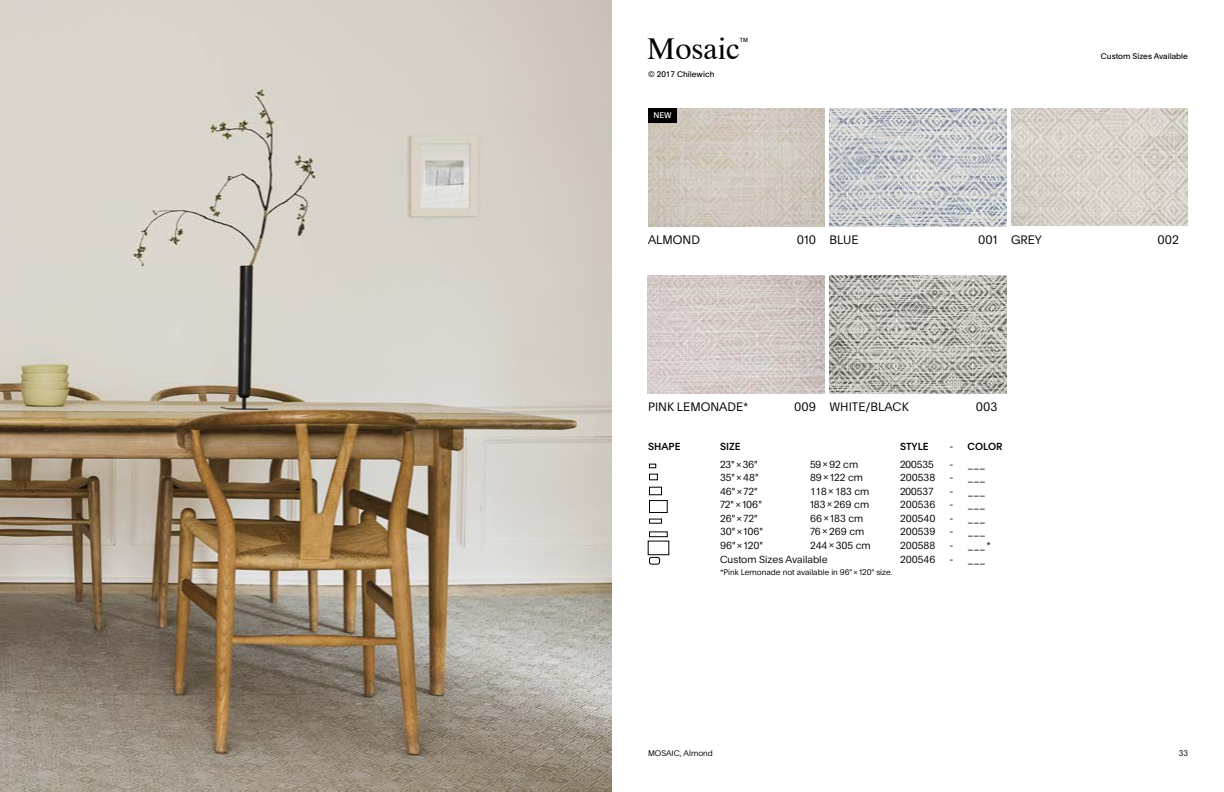
<style>
.page{position:relative;width:1224px;height:792px;background:#fff}
.page>*{position:absolute;margin:0;border:0;box-sizing:border-box;transform-origin:0 0}
.t1{font:30px "Dutch 801 BT";color:#000}
.t2{font:300 12px "Plain";color:#000}
.t3{font:300 10px "Plain";color:#000}
.t4{font:500 10px "Plain";color:#000}
.t5{font:300 8px "Plain";color:#000}
.t6{font:8px "Plain";color:#000}
.t7{font:8px "Plain";color:#fff}
.s1{font-weight:300}
</style>
<div class="page">
<img style="left:830px;top:108px;width:176px;height:118px">
<img style="left:648px;top:108px;width:177px;height:118px">
<img style="left:648px;top:275px;width:177px;height:118px">
<img style="left:1011px;top:108px;width:177px;height:118px">
<img style="left:830px;top:275px;width:176px;height:118px">
<img style="left:0;top:0;width:612px;height:792px">
<svg style="left:649px;top:464px;width:7px;height:4px"></svg>
<div style="left:649px;top:474px;width:9px;height:6px;border:1px solid #000"></div>
<div style="left:649px;top:487px;width:13px;height:8px;border:1px solid #000"></div>
<div style="left:649px;top:500px;width:18px;height:13px;border:1px solid #000"></div>
<div style="left:649px;top:519px;width:13px;height:4px;border:1px solid #000"></div>
<div style="left:649px;top:532px;width:18px;height:5px;border:1px solid #000"></div>
<div style="left:648px;top:541px;width:21px;height:14px;border:1px solid #000"></div>
<svg style="left:649px;top:557px;width:11px;height:8px"></svg>
<div style="left:648px;top:108px;width:29px;height:14px;background:#000"></div>
<h1 class="t1" style="left:647px;top:30px;width:94px">Mosaic</h1>
<p class="t3" style="left:739px;top:34px;width:10px">™</p>
<p class="t6" style="left:648px;top:68px;width:68px">© 2017 Chilewich</p>
<p class="t7" style="left:653px;top:110px;width:20px">NEW</p>
<p class="t6" style="left:1101px;top:50px;width:89px">Custom Sizes Available</p>
<p class="t2" style="left:648px;top:231px;width:54px">ALMOND</p>
<p class="t2" style="left:797px;top:231px;width:63px">010 BLUE</p>
<p class="t2" style="left:978px;top:231px;width:21px">001</p>
<p class="t2" style="left:1011px;top:231px;width:32px">GREY</p>
<p class="t2" style="left:1158px;top:231px;width:23px">002</p>
<p class="t2" style="left:648px;top:398px;width:102px">PINK LEMONADE*</p>
<p class="t2" style="left:794px;top:398px;width:23px">009</p>
<p class="t2" style="left:830px;top:398px;width:81px">WHITE/BLACK</p>
<p class="t2" style="left:976px;top:398px;width:23px">003</p>
<p class="t4" style="left:648px;top:439px;width:34px">SHAPE</p>
<p class="t4" style="left:720px;top:439px;width:22px">SIZE</p>
<p class="t4" style="left:900px;top:439px;width:30px">STYLE</p>
<p class="t4" style="left:950px;top:439px;width:54px"><span class="s1">-</span> COLOR</p>
<p class="t3" style="left:720px;top:457px;width:39px">23" × 36"</p>
<p class="t3" style="left:810px;top:457px;width:50px">59 x 92 cm</p>
<p class="t3" style="left:900px;top:457px;width:35px">200535</p>
<p class="t3" style="left:950px;top:457px;width:38px">- ___</p>
<p class="t3" style="left:720px;top:471px;width:40px">35" × 48"</p>
<p class="t3" style="left:810px;top:471px;width:55px">89 x 122 cm</p>
<p class="t3" style="left:900px;top:471px;width:37px">200538</p>
<p class="t3" style="left:950px;top:471px;width:38px">- ___</p>
<p class="t3" style="left:720px;top:484px;width:39px">46" × 72"</p>
<p class="t3" style="left:810px;top:484px;width:61px">118 x 183 cm</p>
<p class="t3" style="left:900px;top:484px;width:35px">200537</p>
<p class="t3" style="left:950px;top:484px;width:38px">- ___</p>
<p class="t3" style="left:720px;top:498px;width:43px">72" × 106"</p>
<p class="t3" style="left:810px;top:498px;width:61px">183 x 269 cm</p>
<p class="t3" style="left:900px;top:498px;width:37px">200536</p>
<p class="t3" style="left:950px;top:498px;width:38px">- ___</p>
<p class="t3" style="left:720px;top:511px;width:39px">26" × 72"</p>
<p class="t3" style="left:810px;top:511px;width:55px">66 x 183 cm</p>
<p class="t3" style="left:900px;top:511px;width:37px">200540</p>
<p class="t3" style="left:950px;top:511px;width:38px">- ___</p>
<p class="t3" style="left:720px;top:525px;width:45px">30" × 106"</p>
<p class="t3" style="left:810px;top:525px;width:56px">76 x 269 cm</p>
<p class="t3" style="left:900px;top:525px;width:37px">200539</p>
<p class="t3" style="left:950px;top:525px;width:38px">- ___</p>
<p class="t3" style="left:720px;top:538px;width:45px">96" × 120"</p>
<p class="t3" style="left:810px;top:538px;width:62px">244 x 305 cm</p>
<p class="t3" style="left:900px;top:538px;width:37px">200588</p>
<p class="t3" style="left:950px;top:538px;width:43px">- ___ *</p>
<p class="t3" style="left:720px;top:553px;width:109px">Custom Sizes Available</p>
<p class="t3" style="left:900px;top:553px;width:37px">200546</p>
<p class="t3" style="left:950px;top:553px;width:38px">- ___</p>
<p class="t5" style="left:720px;top:567px;width:174px">*Pink Lemonade not available in 96" × 120" size.</p>
<p class="t5" style="left:648px;top:747px;width:66px">MOSAIC, Almond</p>
<p class="t5" style="left:1179px;top:747px;width:11px">33</p>
</div>
